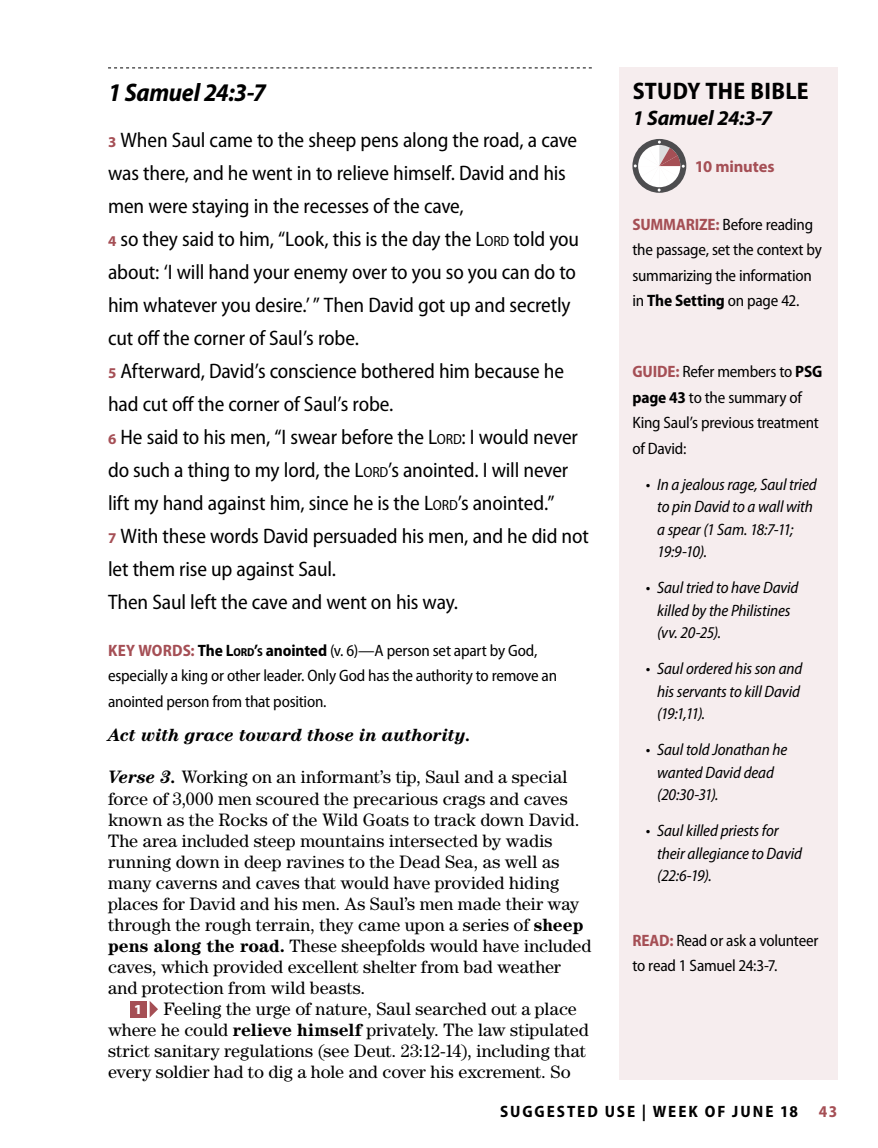
<style>
.page{position:relative;width:878px;height:1148px;background:#fff}
.page>*{position:absolute;margin:0;border:0;box-sizing:border-box;transform-origin:0 0}
.t1{font:italic 700 semi-condensed 25.5px "Myriad Pro";letter-spacing:-.015em;color:#000}
.t2{font:700 semi-condensed 24px "Myriad Pro";letter-spacing:.015em;color:#000}
.t3{font:semi-condensed 21px/33px "Myriad Pro";letter-spacing:-.01em;color:#000}
.t4{font:italic 700 21px "Myriad Pro";letter-spacing:-.01em;color:#000}
.t5{font:18px/21px "Century Std";color:#000}
.t6{font:italic 700 18px "Century Std";letter-spacing:-.01em;color:#000}
.t7{font:semi-condensed 16.5px/25.5px "Myriad Pro";letter-spacing:-.015em;color:#000}
.t8{font:italic semi-condensed 16.5px/22.5px "Myriad Pro";letter-spacing:-.01em;color:#000}
.t9{font:700 semi-condensed 16.5px "Myriad Pro";letter-spacing:.12em;color:#000}
.t10{font:700 16.5px "Myriad Pro";letter-spacing:-.01em;color:#a54f55}
.t11{font:700 semi-condensed 16.5px "Myriad Pro";color:#a54f55}
.s1{font-weight:700;font-stretch:normal;font-size:15px;color:#a54f55}
.s2{font-size:14.7px}
.s3{font-weight:700;color:#a54f55}
.s4{font-weight:700}
.s5{font-weight:700;font-size:11.55px}
.s6{font-weight:700;font-style:italic}
.s7{font-family:"Myriad Pro";font-weight:900;font-size:13.8px;color:#fff}
</style>
<div class="page">
<svg style="left:108px;top:68px;width:484px;height:1px"></svg>
<div style="left:130px;top:1000px;width:16px;height:17px;background:#a54f55"></div>
<svg style="left:150px;top:1001px;width:8px;height:16px"></svg>
<div style="left:619px;top:68px;width:218px;height:1012px;background:#f6edee"></div>
<svg style="left:632px;top:139px;width:54px;height:54px"></svg>
<h1 class="t1" style="left:108px;top:78px;width:160px">1 Samuel 24:3-7</h1>
<p class="t3" style="left:108px;top:124px;width:482px"><span class="s1">3</span> When Saul came to the sheep pens along the road, a cave was there, and he went in to relieve himself. David and his men were staying in the recesses of the cave,<br><span class="s1">4</span> so they said to him, “Look, this is the day the L<span class="s2">ORD</span> told you about: ‘I will hand your enemy over to you so you can do to him whatever you desire.’” Then David got up and secretly cut off the corner of Saul’s robe.<br><span class="s1">5</span> Afterward, David’s conscience bothered him because he had cut off the corner of Saul’s robe.<br><span class="s1">6</span> He said to his men, “I swear before the L<span class="s2">ORD</span>: I would never do such a thing to my lord, the L<span class="s2">ORD</span>’s anointed. I will never lift my hand against him, since he is the L<span class="s2">ORD</span>’s anointed.”<br><span class="s1">7</span> With these words David persuaded his men, and he did not let them rise up against Saul.<br>Then Saul left the cave and went on his way.</p>
<p class="t7" style="left:108px;top:638px;width:450px"><span class="s3">KEY WORDS:</span> <span class="s4">The</span> <span class="s4">L</span><span class="s5">ORD</span><span class="s4">’</span><span class="s5">S</span> <span class="s4">anointed</span> (v. 6)—A person set apart by God, especially a king or other leader. Only God has the authority to remove an anointed person from that position.</p>
<p class="t6" style="left:108px;top:725px;width:364px">Act with grace toward those in authority.</p>
<p class="t5" style="left:108px;top:766px;width:485px"><span class="s6">Verse 3.</span> Working on an informant’s tip, Saul and a special force of 3,000 men scoured the precarious crags and caves known as the Rocks of the Wild Goats to track down David.<br>The area included steep mountains intersected by wadis running down in deep ravines to the Dead Sea, as well as many caverns and caves that would have provided hiding places for David and his men. As Saul’s men made their way through the rough terrain, they came upon a series of <span class="s4">sheep pens along the road.</span> These sheepfolds would have included caves, which provided excellent shelter from bad weather and protection from wild beasts.</p>
<p class="t5" style="left:108px;top:997px;width:482px;text-indent:26px"><span class="s7">1</span> Feeling the urge of nature, Saul searched out a place where he could <span class="s4">relieve himself</span> privately. The law stipulated strict sanitary regulations (see Deut. 23:12-14), including that every soldier had to dig a hole and cover his excrement. So</p>
<h2 class="t2" style="left:632px;top:78px;width:177px">STUDY THE BIBLE</h2>
<p class="t4" style="left:632px;top:106px;width:141px">1 Samuel 24:3-7</p>
<p class="t10" style="left:695px;top:157px;width:81px">10 minutes</p>
<p class="t7" style="left:632px;top:212px;width:191px"><span class="s3">SUMMARIZE:</span> Before reading the passage, set the context by summarizing the information in <span class="s4">The Setting</span> on page 42.</p>
<p class="t7" style="left:632px;top:359px;width:191px"><span class="s3">GUIDE:</span> Refer members to <span class="s4">PSG page 43</span> to the summary of<br>King Saul’s previous treatment of David:</p>
<p class="t8" style="left:657px;top:473px;width:161px;text-indent:-11px">• In a jealous rage, Saul tried to pin David to a wall with a spear (1 Sam. 18:7-11;<br>19:9-10).</p>
<p class="t8" style="left:657px;top:576px;width:143px;text-indent:-11px">• Saul tried to have David killed by the Philistines (vv. 20-25).</p>
<p class="t8" style="left:657px;top:657px;width:147px;text-indent:-11px">• Saul ordered his son and his servants to kill David (19:1,11).</p>
<p class="t8" style="left:657px;top:739px;width:131px;text-indent:-11px">• Saul told Jonathan he wanted David dead (20:30-31).</p>
<p class="t8" style="left:657px;top:820px;width:146px;text-indent:-11px">• Saul killed priests for their allegiance to David (22:6-19).</p>
<p class="t7" style="left:632px;top:927px;width:187px"><span class="s3">READ:</span> Read or ask a volunteer to read 1 Samuel 24:3-7.</p>
<p class="t9" style="left:500px;top:1102px;width:299px">SUGGESTED USE | WEEK OF JUNE 18</p>
<p class="t11" style="left:818px;top:1102px;width:20px">43</p>
</div>
